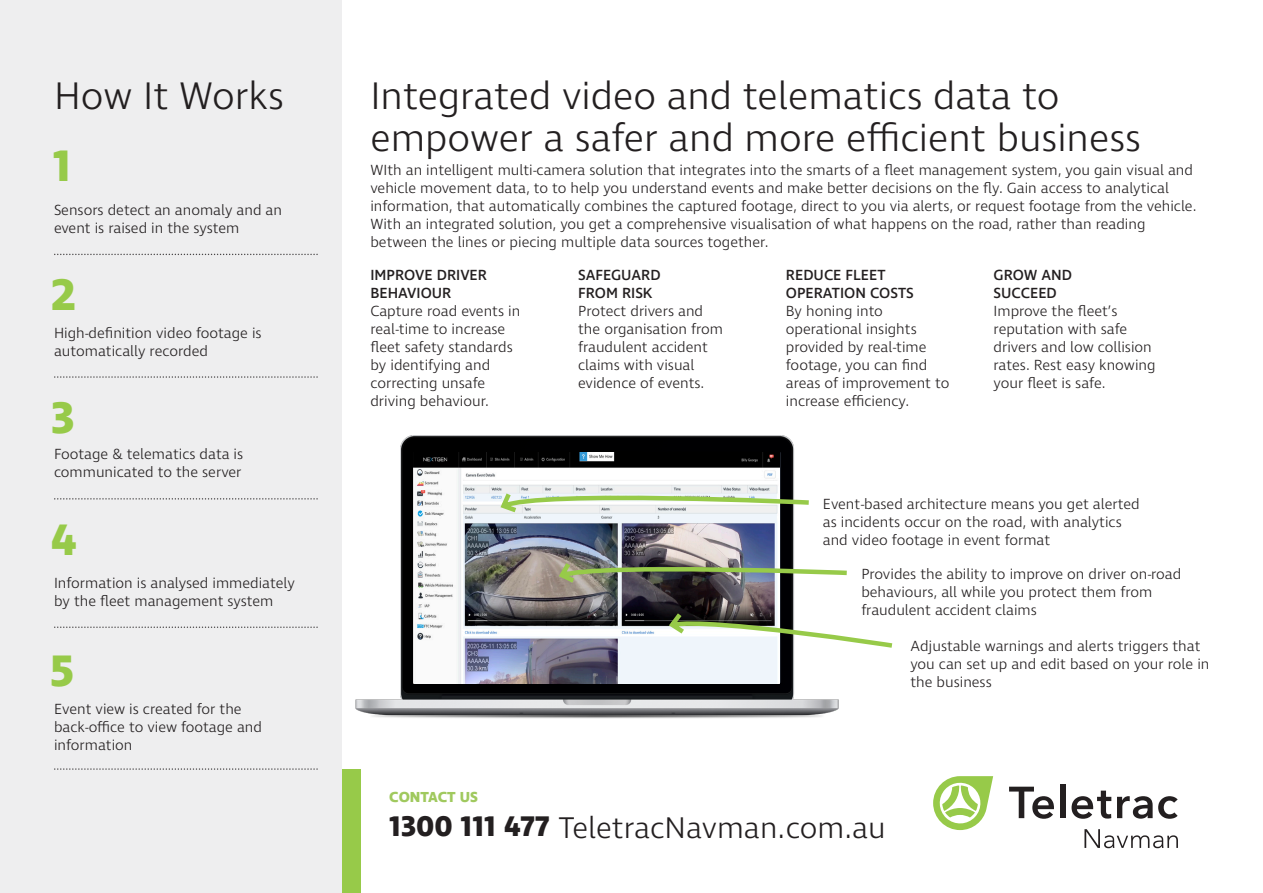
<style>
.page{position:relative;width:1263px;height:893px;background:#fff}
.page>*{position:absolute;margin:0;border:0;box-sizing:border-box;transform-origin:0 0}
.t1{font:700 45px "Ingra";color:#97ca49}
.t2{font:300 39.3px/42px "Ingra";color:#231f20}
.t3{font:300 30.6px "Ingra";color:#231f20}
.t4{font:300 15px/18px "Ingra";color:#231f20}
.t5{font:500 15px/18px "Ingra";color:#231f20}
.t6{font:700 14.85px "Ingra";color:#a0c95e}
.s1{font-weight:700;font-size:28.95px}
</style>
<div class="page">
<img style="left:355px;top:436px;width:484px;height:283px">
<img style="left:413px;top:453px;width:367px;height:231px">
<div style="left:317px;top:770px;width:43px;height:123px;background:#97ca49"></div>
<div style="left:0;top:0;width:341px;height:893px;background:#eeeeef"></div>
<svg style="left:1009px;top:787px;width:45px;height:32px"></svg>
<div style="left:1060px;top:784px;width:5px;height:34px;background:#231f20"></div>
<svg style="left:1071px;top:791px;width:40px;height:28px"></svg>
<svg style="left:1117px;top:796px;width:35px;height:23px"></svg>
<svg style="left:1158px;top:796px;width:20px;height:23px"></svg>
<svg style="left:1084px;top:829px;width:94px;height:19px"></svg>
<svg style="left:933px;top:776px;width:60px;height:54px"></svg>
<svg style="left:497px;top:488px;width:316px;height:28px"></svg>
<img style="left:556px;top:558px;width:291px;height:29px">
<svg style="left:666px;top:608px;width:227px;height:42px"></svg>
<svg style="left:55px;top:254px;width:263px;height:1px"></svg>
<svg style="left:55px;top:376px;width:263px;height:2px"></svg>
<svg style="left:55px;top:498px;width:263px;height:2px"></svg>
<svg style="left:55px;top:626px;width:263px;height:2px"></svg>
<svg style="left:55px;top:768px;width:263px;height:2px"></svg>
<p class="t2" style="left:54px;top:76px;width:232px">How It Works</p>
<h1 class="t1" style="left:53px;top:137px;width:20px">1</h1>
<p class="t4" style="left:54px;top:202px;width:230px">Sensors detect an anomaly and an event is raised in the system</p>
<h1 class="t1" style="left:51px;top:266px;width:26px">2</h1>
<p class="t4" style="left:54px;top:324px;width:209px">High-definition video footage is automatically recorded</p>
<h1 class="t1" style="left:51px;top:390px;width:25px">3</h1>
<p class="t4" style="left:54px;top:446px;width:191px">Footage &amp; telematics data is communicated to the server</p>
<h1 class="t1" style="left:50px;top:511px;width:28px">4</h1>
<p class="t4" style="left:54px;top:574px;width:242px">Information is analysed immediately by the fleet management system</p>
<h1 class="t1" style="left:50px;top:642px;width:26px">5</h1>
<p class="t4" style="left:54px;top:700px;width:210px">Event view is created for the back-office to view footage and information</p>
<p class="t2" style="left:370px;top:76px;width:772px">Integrated video and telematics data to empower a safer and more efficient business</p>
<p class="t4" style="left:370px;top:162px;width:827px">WIth an intelligent multi-camera solution that integrates into the smarts of a fleet management system, you gain visual and vehicle movement data, to to help you understand events and make better decisions on the fly. Gain access to analytical information, that automatically combines the captured footage, direct to you via alerts, or request footage from the vehicle.<br>With an integrated solution, you get a comprehensive visualisation of what happens on the road, rather than reading between the lines or piecing multiple data sources together.</p>
<p class="t5" style="left:370px;top:267px;width:118px">IMPROVE DRIVER<br>BEHAVIOUR</p>
<p class="t4" style="left:370px;top:303px;width:151px">Capture road events in real-time to increase fleet safety standards by identifying and correcting unsafe driving behaviour.</p>
<p class="t5" style="left:578px;top:267px;width:84px">SAFEGUARD<br>FROM RISK</p>
<p class="t4" style="left:578px;top:303px;width:146px">Protect drivers and the organisation from fraudulent accident claims with visual evidence of events.</p>
<p class="t5" style="left:786px;top:267px;width:129px">REDUCE FLEET<br>OPERATION COSTS</p>
<p class="t4" style="left:786px;top:303px;width:165px">By honing into operational insights provided by real-time footage, you can find areas of improvement to increase efficiency.</p>
<p class="t5" style="left:993px;top:267px;width:80px">GROW AND<br>SUCCEED</p>
<p class="t4" style="left:993px;top:303px;width:163px">Improve the fleet’s reputation with safe drivers and low collision rates. Rest easy knowing your fleet is safe.</p>
<p class="t4" style="left:823px;top:496px;width:318px">Event-based architecture means you get alerted as incidents occur on the road, with analytics and video footage in event format</p>
<p class="t6" style="left:389px;top:788px;width:90px">CONTACT US</p>
<p class="t4" style="left:861px;top:565px;width:322px">Provides the ability to improve on driver on-road behaviours, all while you protect them from fraudulent accident claims</p>
<p class="t4" style="left:910px;top:638px;width:300px">Adjustable warnings and alerts triggers that you can set up and edit based on your role in the business</p>
<p class="t3" style="left:389px;top:808px;width:498px"><span class="s1">1300 111 477</span> TeletracNavman.com.au</p>
</div>
